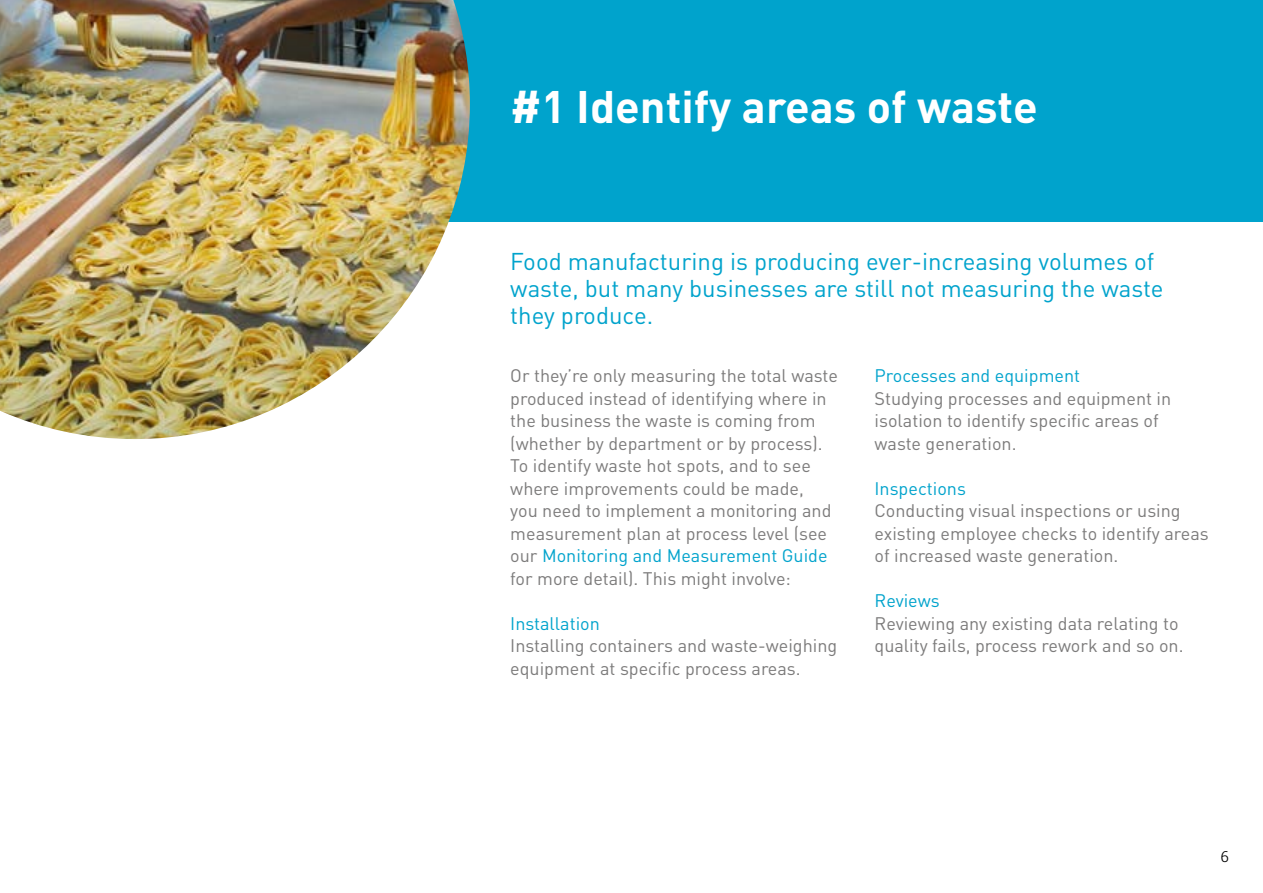
<style>
.page{position:relative;width:1263px;height:893px;background:#fff}
.page>*{position:absolute;margin:0;border:0;box-sizing:border-box;transform-origin:0 0}
.t1{font:700 45px "DIN";color:#fff}
.t2{font:24px/27px "DIN";color:#00a3cc}
.t3{font:18px/22.5px "DIN";color:#7c7b7b}
.t4{font:18px "DIN";color:#00a3cc}
.t5{font:300 15px "FS Me";color:#000}
.s1{color:#00a3cc}
</style>
<div class="page">
<div style="left:0;top:0;width:1263px;height:221px;background:#00a3cc"></div>
<img style="left:0;top:0;width:470px;height:439px">
<h1 class="t1" style="left:510px;top:78px;width:529px">#1 Identify areas of waste</h1>
<h2 class="t2" style="left:510px;top:248px;width:655px">Food manufacturing is producing ever-increasing volumes of waste, but many businesses are still not measuring the waste they produce.</h2>
<p class="t3" style="left:510px;top:364px;width:329px">Or they’re only measuring the total waste produced instead of identifying where in the business the waste is coming from (whether by department or by process).<br>To identify waste hot spots, and to see where improvements could be made,<br>you need to implement a monitoring and measurement plan at process level (see our <span class="s1">Monitoring and Measurement Guide </span>for more detail). This might involve:</p>
<p class="t4" style="left:510px;top:612px;width:91px">Installation</p>
<p class="t3" style="left:510px;top:634px;width:328px">Installing containers and waste-weighing equipment at specific process areas.</p>
<p class="t4" style="left:874px;top:365px;width:207px">Processes and equipment</p>
<p class="t3" style="left:874px;top:387px;width:298px">Studying processes and equipment in isolation to identify specific areas of waste generation.</p>
<p class="t4" style="left:874px;top:477px;width:93px">Inspections</p>
<p class="t3" style="left:874px;top:499px;width:336px">Conducting visual inspections or using existing employee checks to identify areas of increased waste generation.</p>
<p class="t4" style="left:874px;top:590px;width:67px">Reviews</p>
<p class="t3" style="left:874px;top:612px;width:311px">Reviewing any existing data relating to quality fails, process rework and so on.</p>
<p class="t5" style="left:1220px;top:848px;width:10px">6</p>
</div>
